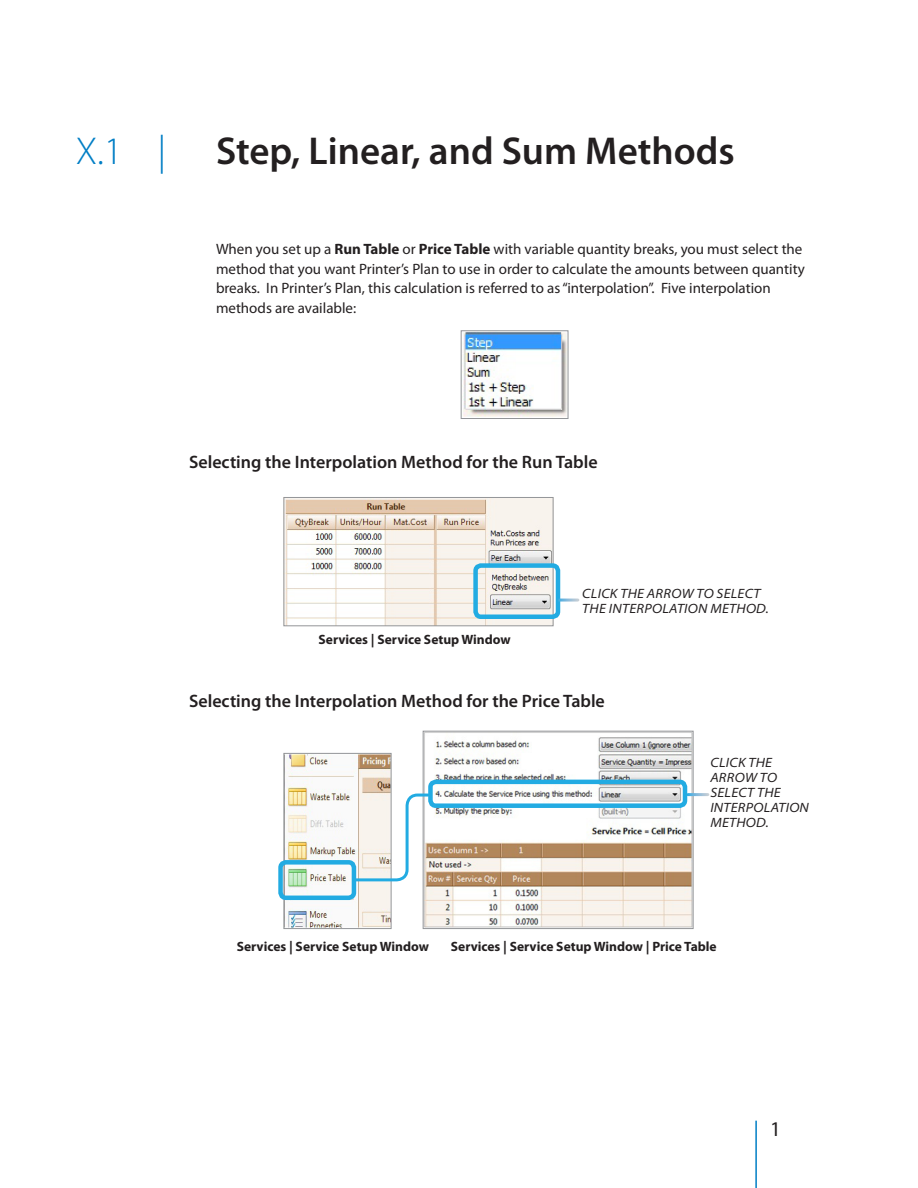
<style>
.page{position:relative;width:918px;height:1188px;background:#fff}
.page>*{position:absolute;margin:0;border:0;box-sizing:border-box;transform-origin:0 0}
.t1{font:600 39px "Myriad Pro";color:#231f20}
.t2{font:300 39px "Myriad Pro";color:#007ec5}
.t3{font:21px "Myriad Pro";color:#231f20}
.t4{font:600 18px "Myriad Pro";color:#231f20}
.t5{font:15px/19.5px "Myriad Pro";color:#231f20}
.t6{font:700 13.5px "Myriad Pro";color:#231f20}
.t7{font:italic semi-expanded 13.5px/15px "Myriad Pro";letter-spacing:.02em;color:#231f20}
.s1{font-weight:700}
</style>
<div class="page">
<hr style="left:755px;top:1121px;width:2px;height:67px;background:#007ec5">
<img style="left:463px;top:332px;width:103px;height:85px">
<div style="left:461px;top:330px;width:107px;height:89px;border:1px solid #939598"></div>
<img style="left:286px;top:499px;width:265px;height:125px">
<div style="left:284px;top:497px;width:269px;height:129px;border:1px solid #939598"></div>
<img style="left:286px;top:755px;width:104px;height:172px">
<div style="left:284px;top:753px;width:108px;height:176px;border:1px solid #939598"></div>
<img style="left:425px;top:733px;width:267px;height:194px">
<div style="left:423px;top:731px;width:271px;height:198px;border:1px solid #939598"></div>
<div style="left:473px;top:563px;width:87px;height:56px;border:4px solid #22abe2;border-radius:5px"></div>
<hr style="left:558px;top:599px;width:20px;height:3px;background:#fff">
<div style="left:428px;top:780px;width:259px;height:28px;border:4px solid #22abe2;border-radius:5px"></div>
<hr style="left:688px;top:793px;width:20px;height:3px;background:#fff">
<div style="left:278px;top:860px;width:78px;height:40px;border:4px solid #22abe2;border-radius:5px"></div>
<svg style="left:351px;top:792px;width:80px;height:91px"></svg>
<h1 class="t2" style="left:76px;top:130px;width:92px">X.1 |</h1>
<h1 class="t1" style="left:216px;top:126px;width:520px">Step, Linear, and Sum Methods</h1>
<p class="t5" style="left:216px;top:239px;width:590px">When you set up a <span class="s1">Run Table</span> or <span class="s1">Price Table</span> with variable quantity breaks, you must select the method that you want Printer’s Plan to use in order to calculate the amounts between quantity breaks. In Printer’s Plan, this calculation is referred to as “interpolation”. Five interpolation methods are available:</p>
<p class="t4" style="left:189px;top:450px;width:410px">Selecting the Interpolation Method for the Run Table</p>
<p class="t6" style="left:319px;top:631px;width:194px">Services | Service Setup Window</p>
<p class="t7" style="left:582px;top:586px;width:188px">CLICK THE ARROW TO SELECT<br>THE INTERPOLATION METHOD.</p>
<p class="t4" style="left:189px;top:690px;width:417px">Selecting the Interpolation Method for the Price Table</p>
<p class="t7" style="left:710px;top:755px;width:100px">CLICK THE<br>ARROW TO<br>SELECT THE<br>INTERPOLATION<br>METHOD.</p>
<p class="t6" style="left:237px;top:938px;width:194px">Services | Service Setup Window</p>
<p class="t6" style="left:451px;top:938px;width:267px">Services | Service Setup Window | Price Table</p>
<h2 class="t3" style="left:770px;top:1116px;width:12px">1</h2>
</div>
